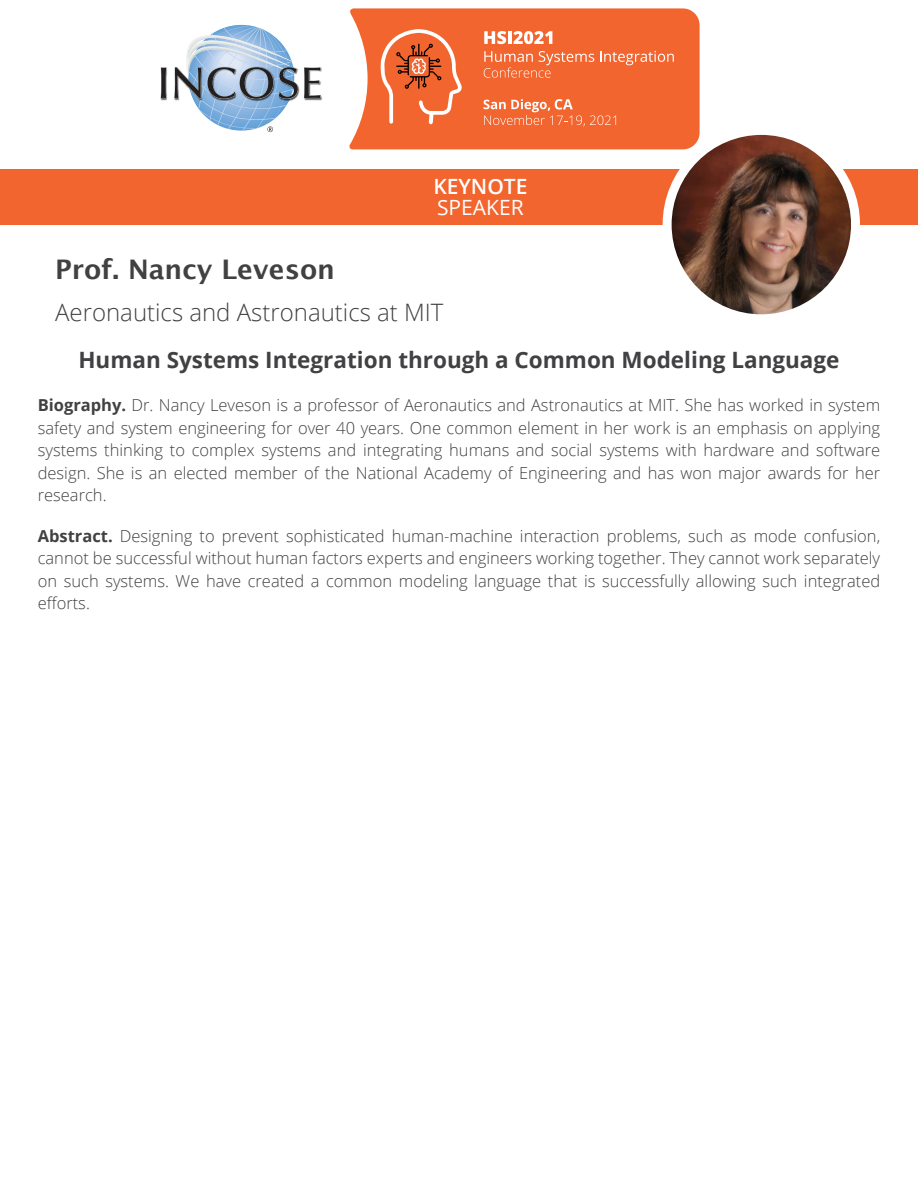
<style>
.page{position:relative;width:918px;height:1188px;background:#fff}
.page>*{position:absolute;margin:0;border:0;box-sizing:border-box;transform-origin:0 0}
.t1{font:700 27px "Lucida Grande";color:#414042}
.t2{font:300 24px "Open Sans";color:#414042}
.t3{font:700 22.5px "Open Sans";color:#414042}
.t4{font:600 21px "Open Sans";color:#fff}
.t5{font:21px "Open Sans";color:#fff}
.t6{font:300 16.5px/22.5px "Open Sans";color:#414042;text-align:justify}
.s1{font-weight:700}
</style>
<div class="page">
<div style="left:0;top:169px;width:918px;height:56px;background:#f2652f"></div>
<div style="left:349px;top:8px;width:351px;height:141px;background:#f2652f"></div>
<svg style="left:484px;top:31px;width:22px;height:13px"></svg>
<hr style="left:508px;top:31px;width:4px;height:13px;background:#fff">
<svg style="left:513px;top:31px;width:39px;height:13px"></svg>
<svg style="left:600px;top:51px;width:74px;height:14px"></svg>
<svg style="left:484px;top:51px;width:110px;height:27px;background:#f37a4b"></svg>
<svg style="left:379px;top:29px;width:83px;height:95px;background:#e87549"></svg>
<img style="left:160px;top:67px;width:162px;height:34px">
<svg style="left:161px;top:67px;width:5px;height:31px"></svg>
<svg style="left:304px;top:67px;width:17px;height:31px"></svg>
<svg style="left:174px;top:25px;width:124px;height:107px"></svg>
<svg style="left:483px;top:99px;width:133px;height:28px;background:#f37b4d"></svg>
<img style="left:669px;top:130px;width:185px;height:183px">
<div style="left:663px;top:126px;width:197px;height:197px;border:9px solid #fff;border-radius:50%"></div>
<p class="t4" style="left:433px;top:178px;width:96px">KEYNOTE</p>
<p class="t5" style="left:437px;top:199px;width:88px">SPEAKER</p>
<h1 class="t1" style="left:55px;top:258px;width:281px">Prof. Nancy Leveson</h1>
<h2 class="t2" style="left:55px;top:303px;width:390px">Aeronautics and Astronautics at MIT</h2>
<h3 class="t3" style="left:78px;top:351px;width:763px">Human Systems Integration through a Common Modeling Language</h3>
<p class="t6" style="left:38px;top:396px;width:844px"><span class="s1">Biography.</span> Dr. Nancy Leveson is a professor of Aeronautics and Astronautics at MIT. She has worked in system safety and system engineering for over 40 years. One common element in her work is an emphasis on applying systems thinking to complex systems and integrating humans and social systems with hardware and software design. She is an elected member of the National Academy of Engineering and has won major awards for her research.</p>
<p class="t6" style="left:38px;top:526px;width:844px"><span class="s1">Abstract.</span> Designing to prevent sophisticated human-machine interaction problems, such as mode confusion, cannot be successful without human factors experts and engineers working together. They cannot work separately on such systems. We have created a common modeling language that is successfully allowing such integrated efforts.</p>
</div>
